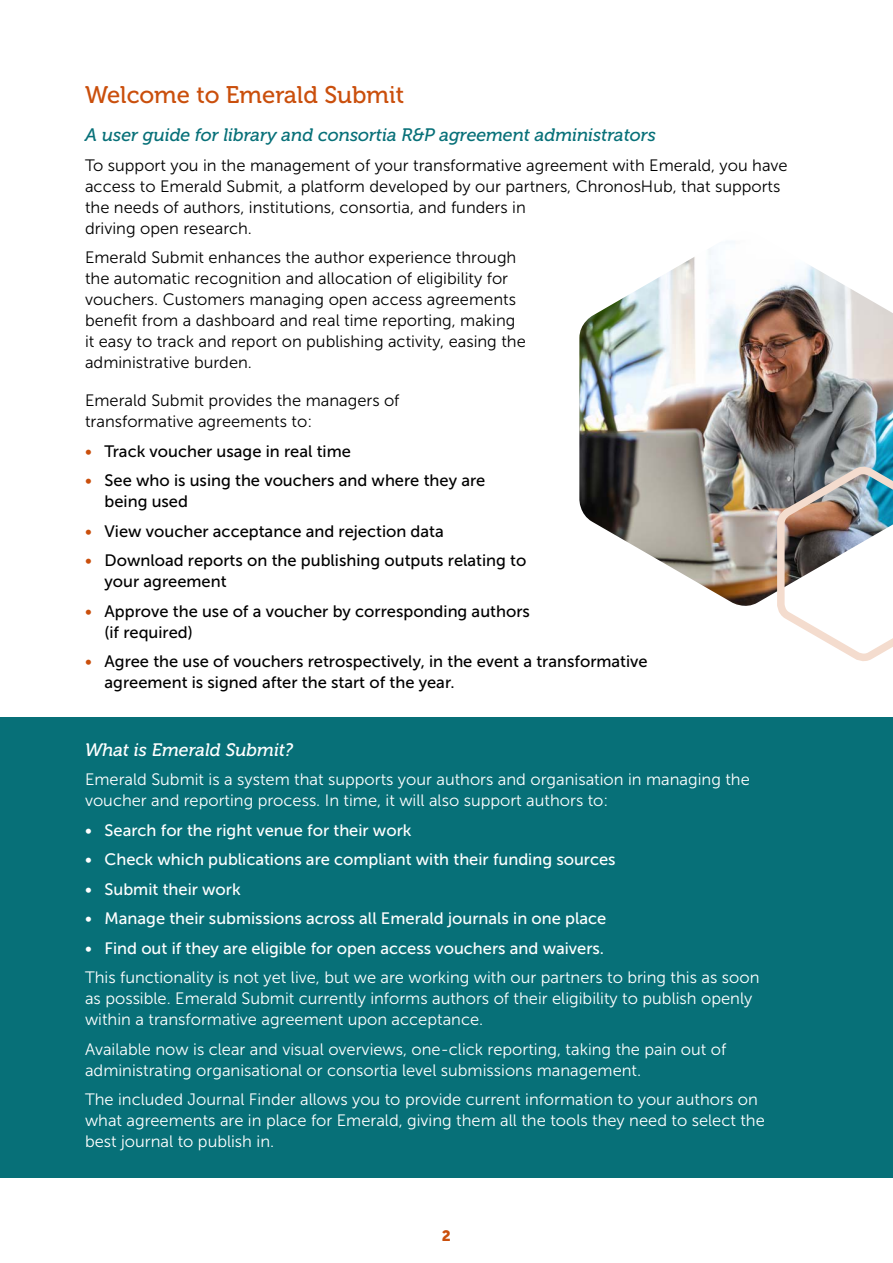
<style>
.page{position:relative;width:893px;height:1263px;background:#fff}
.page>*{position:absolute;margin:0;border:0;box-sizing:border-box;transform-origin:0 0}
.t1{font:24px "Museo 500";color:#ca4f0c}
.t2{font:italic 18px "Museo 500";color:#077078}
.t3{font:italic 18px "Museo 500";color:#fff}
.t4{font:16.5px/21px "Museo Sans 300";color:#fff}
.t5{font:16.5px/21px "Museo Sans 300";color:#000}
.t6{font:16.5px/21px "Museo Sans 500";color:#000}
.t7{font:16.5px "Museo Sans 500";color:#fff}
.t8{font:15px "Museo Sans 900";color:#ca4f0c}
.s1{color:#ca4f0c}
</style>
<div class="page">
<img style="left:579px;top:248px;width:314px;height:358px">
<img style="left:773px;top:462px;width:120px;height:199px">
<div style="left:0;top:718px;width:893px;height:460px;background:#077078"></div>
<h2 class="t1" style="left:85px;top:82px;width:321px">Welcome to Emerald Submit</h2>
<p class="t2" style="left:85px;top:125px;width:572px">A user guide for library and consortia R&amp;P agreement administrators</p>
<p class="t5" style="left:85px;top:154px;width:704px">To support you in the management of your transformative agreement with Emerald, you have access to Emerald Submit, a platform developed by our partners, ChronosHub, that supports the needs of authors, institutions, consortia, and funders in<br>driving open research.</p>
<p class="t5" style="left:85px;top:247px;width:442px">Emerald Submit enhances the author experience through the automatic recognition and allocation of eligibility for vouchers. Customers managing open access agreements benefit from a dashboard and real time reporting, making it easy to track and report on publishing activity, easing the administrative burden.</p>
<h4 class="t5" style="left:85px;top:390px;width:316px">Emerald Submit provides the managers of transformative agreements to:</h4>
<p class="t6" style="left:85px;top:440px;width:267px"><span class="s1">•</span> Track voucher usage in real time</p>
<p class="t6" style="left:105px;top:470px;width:382px;text-indent:-20px"><span class="s1">•</span> See who is using the vouchers and where they are being used</p>
<p class="t6" style="left:85px;top:520px;width:360px"><span class="s1">•</span> View voucher acceptance and rejection data</p>
<p class="t6" style="left:105px;top:550px;width:423px;text-indent:-20px"><span class="s1">•</span> Download reports on the publishing outputs relating to your agreement</p>
<p class="t6" style="left:105px;top:600px;width:427px;text-indent:-20px"><span class="s1">•</span> Approve the use of a voucher by corresponding authors (if required)</p>
<p class="t6" style="left:105px;top:651px;width:545px;text-indent:-20px"><span class="s1">•</span> Agree the use of vouchers retrospectively, in the event a transformative agreement is signed after the start of the year.</p>
<h3 class="t3" style="left:85px;top:740px;width:210px">What is Emerald Submit?</h3>
<p class="t4" style="left:85px;top:769px;width:666px">Emerald Submit is a system that supports your authors and organisation in managing the voucher and reporting process. In time, it will also support authors to:</p>
<p class="t7" style="left:85px;top:821px;width:328px">• Search for the right venue for their work</p>
<p class="t7" style="left:85px;top:850px;width:532px">• Check which publications are compliant with their funding sources</p>
<p class="t7" style="left:85px;top:880px;width:157px">• Submit their work</p>
<p class="t7" style="left:85px;top:909px;width:523px">• Manage their submissions across all Emerald journals in one place</p>
<p class="t7" style="left:85px;top:939px;width:521px">• Find out if they are eligible for open access vouchers and waivers.</p>
<p class="t4" style="left:85px;top:967px;width:676px">This functionality is not yet live, but we are working with our partners to bring this as soon as possible. Emerald Submit currently informs authors of their eligibility to publish openly within a transformative agreement upon acceptance.</p>
<p class="t4" style="left:85px;top:1039px;width:643px">Available now is clear and visual overviews, one-click reporting, taking the pain out of administrating organisational or consortia level submissions management.</p>
<p class="t4" style="left:85px;top:1089px;width:681px">The included Journal Finder allows you to provide current information to your authors on what agreements are in place for Emerald, giving them all the tools they need to select the best journal to publish in.</p>
<p class="t8" style="left:442px;top:1227px;width:11px">2</p>
</div>
